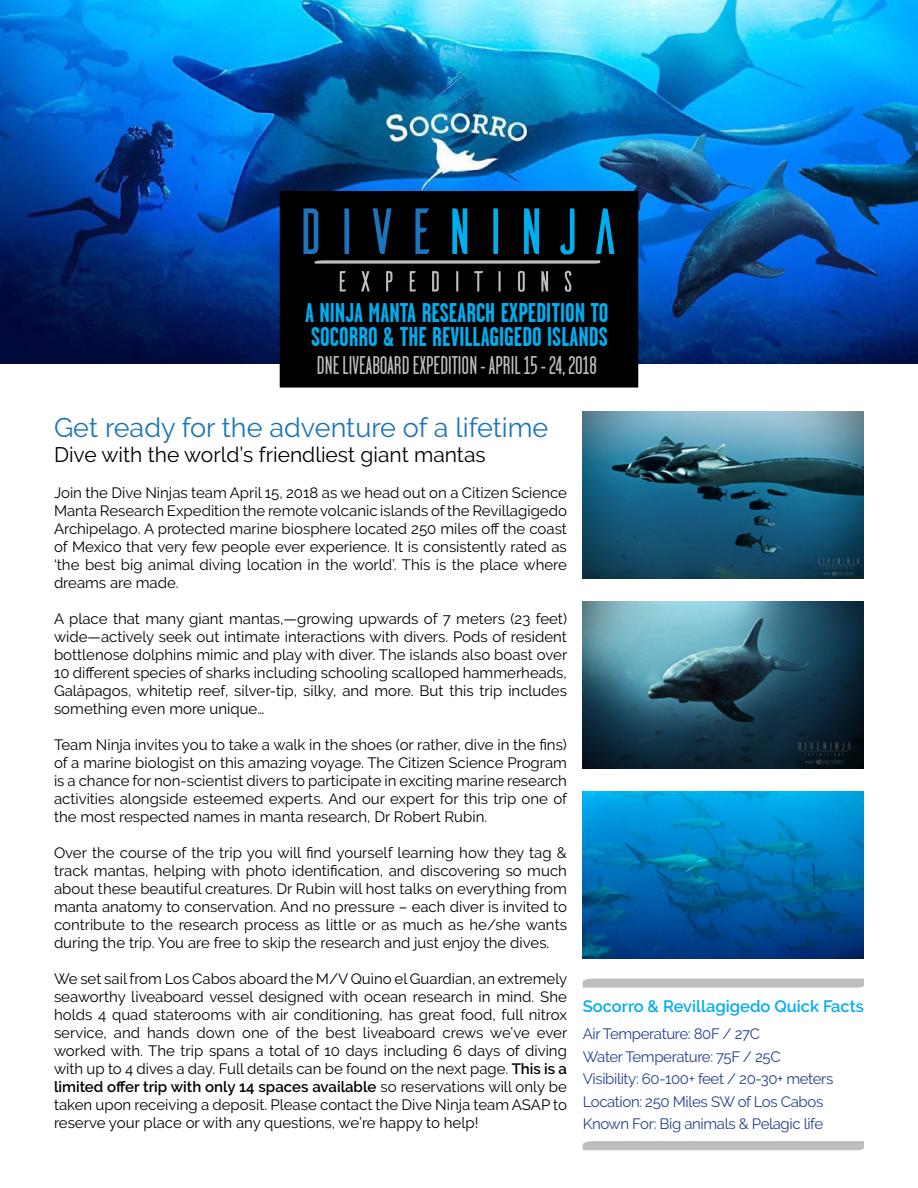
<style>
.page{position:relative;width:918px;height:1188px;background:#fff}
.page>*{position:absolute;margin:0;border:0;box-sizing:border-box;transform-origin:0 0}
.t1{font:700 27px/24px "Garage Gothic";color:#00aeef}
.t2{font:27px "Raleway";color:#1c75bc}
.t3{font:25.5px "Garage Gothic";color:#bcbec0}
.t4{font:21px "Raleway";color:#000}
.t5{font:600 16.5px "Raleway";color:#00aeef}
.t6{font:15px/18px "Raleway";color:#000;text-align:justify}
.t7{font:15px "Raleway";letter-spacing:-.025em;color:#25408f}
.s1{font-weight:600}
</style>
<div class="page">
<img style="left:0;top:0;width:918px;height:363px">
<img style="left:583px;top:411px;width:281px;height:168px">
<img style="left:583px;top:601px;width:281px;height:167px">
<img style="left:583px;top:791px;width:281px;height:167px">
<div style="left:280px;top:192px;width:358px;height:195px;background:#000"></div>
<div style="left:280px;top:191px;width:358px;height:197px;border:2px solid #000"></div>
<svg style="left:303px;top:208px;width:15px;height:46px"></svg>
<svg style="left:344px;top:208px;width:5px;height:46px"></svg>
<svg style="left:373px;top:208px;width:18px;height:46px"></svg>
<svg style="left:415px;top:208px;width:15px;height:46px"></svg>
<svg style="left:452px;top:208px;width:15px;height:46px"></svg>
<svg style="left:493px;top:208px;width:5px;height:46px"></svg>
<svg style="left:524px;top:208px;width:15px;height:46px"></svg>
<svg style="left:560px;top:208px;width:15px;height:46px"></svg>
<svg style="left:596px;top:208px;width:19px;height:46px"></svg>
<svg style="left:315px;top:260px;width:285px;height:4px"></svg>
<svg style="left:340px;top:271px;width:6px;height:21px"></svg>
<svg style="left:361px;top:271px;width:9px;height:21px"></svg>
<svg style="left:386px;top:271px;width:6px;height:21px"></svg>
<svg style="left:410px;top:271px;width:6px;height:21px"></svg>
<svg style="left:432px;top:271px;width:7px;height:21px"></svg>
<svg style="left:456px;top:271px;width:2px;height:21px"></svg>
<svg style="left:474px;top:271px;width:9px;height:21px"></svg>
<svg style="left:499px;top:271px;width:2px;height:21px"></svg>
<svg style="left:518px;top:271px;width:7px;height:21px"></svg>
<svg style="left:541px;top:271px;width:7px;height:21px"></svg>
<svg style="left:565px;top:271px;width:6px;height:21px"></svg>
<svg style="left:583px;top:979px;width:281px;height:9px;background:#bec0c2"></svg>
<div style="left:583px;top:1141px;width:281px;height:9px;background:#bcbec0"></div>
<p class="t1" style="left:305px;top:300px;width:305px">A NINJA MANTA RESEARCH EXPEDITION TO<br>SOCORRO &amp; THE REVILLAGIGEDO ISLANDS</p>
<p class="t3" style="left:317px;top:352px;width:281px">DNE LIVEABOARD EXPEDITION - APRIL 15 - 24, 2018</p>
<p class="t2" style="left:54px;top:412px;width:496px">Get ready for the adventure of a lifetime</p>
<p class="t4" style="left:54px;top:442px;width:433px">Dive with the world’s friendliest giant mantas</p>
<p class="t6" style="left:54px;top:484px;width:515px">Join the Dive Ninjas team April 15, 2018 as we head out on a Citizen Science Manta Research Expedition the remote volcanic islands of the Revillagigedo Archipelago. A protected marine biosphere located 250 miles off the coast of Mexico that very few people ever experience. It is consistently rated as ‘the best big animal diving location in the world’. This is the place where dreams are made.</p>
<p class="t6" style="left:54px;top:610px;width:515px">A place that many giant mantas,—growing upwards of 7 meters (23 feet) wide—actively seek out intimate interactions with divers. Pods of resident bottlenose dolphins mimic and play with diver. The islands also boast over 10 different species of sharks including schooling scalloped hammerheads, Galápagos, whitetip reef, silver-tip, silky, and more. But this trip includes something even more unique…</p>
<p class="t6" style="left:54px;top:736px;width:515px">Team Ninja invites you to take a walk in the shoes (or rather, dive in the fins) of a marine biologist on this amazing voyage. The Citizen Science Program is a chance for non-scientist divers to participate in exciting marine research activities alongside esteemed experts. And our expert for this trip one of the most respected names in manta research, Dr Robert Rubin.</p>
<p class="t6" style="left:54px;top:844px;width:515px">Over the course of the trip you will find yourself learning how they tag &amp; track mantas, helping with photo identification, and discovering so much about these beautiful creatures. Dr Rubin will host talks on everything from manta anatomy to conservation. And no pressure – each diver is invited to contribute to the research process as little or as much as he/she wants during the trip. You are free to skip the research and just enjoy the dives.</p>
<p class="t6" style="left:54px;top:970px;width:515px">We set sail from Los Cabos aboard the M/V Quino el Guardian, an extremely seaworthy liveaboard vessel designed with ocean research in mind. She holds 4 quad staterooms with air conditioning, has great food, full nitrox service, and hands down one of the best liveaboard crews we’ve ever worked with. The trip spans a total of 10 days including 6 days of diving with up to 4 dives a day. Full details can be found on the next page. <span class="s1">This is a limited offer trip with only 14 spaces available</span> so reservations will only be taken upon receiving a deposit. Please contact the Dive Ninja team ASAP to reserve your place or with any questions, we’re happy to help!</p>
<p class="t5" style="left:583px;top:997px;width:283px">Socorro &amp; Revillagigedo Quick Facts</p>
<p class="t7" style="left:583px;top:1025px;width:179px">Air Temperature: 80F / 27C</p>
<p class="t7" style="left:583px;top:1048px;width:199px">Water Temperature: 75F / 25C</p>
<p class="t7" style="left:583px;top:1070px;width:252px">Visibility: 60-100+ feet / 20-30+ meters</p>
<p class="t7" style="left:583px;top:1093px;width:242px">Location: 250 Miles SW of Los Cabos</p>
<p class="t7" style="left:583px;top:1115px;width:242px">Known For: Big animals &amp; Pelagic life</p>
</div>
